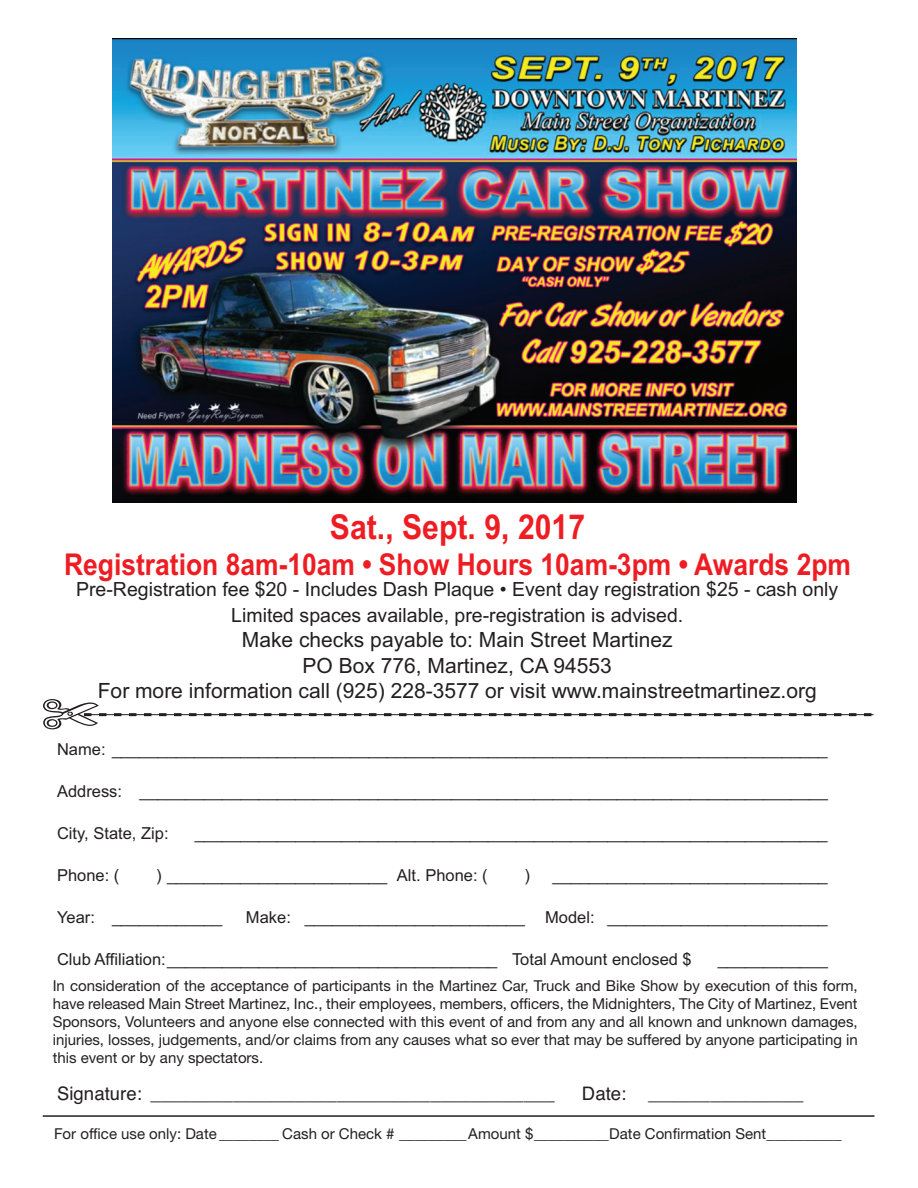
<style>
.page{position:relative;width:918px;height:1188px;background:#fff}
.page>*{position:absolute;margin:0;border:0;box-sizing:border-box;transform-origin:0 0}
.t1{font:700 34.35px "Arial";color:#ee1d23;scale:.88 1}
.t2{font:700 30px "Arial";color:#ee1d23;scale:.88 1}
.t3{font:21px/25.5px "Arial";color:#231f20;text-align:center}
.t4{font:19.5px/25.5px "Arial";color:#231f20;text-align:center}
.t5{font:18.6px "Helvetica";color:#231f20}
.t6{font:16.5px "Arial";color:#231f20}
.t7{font:15px/18px "Helvetica Neue";color:#231f20;text-align:justify}
</style>
<div class="page">
<img style="left:112px;top:39px;width:684px;height:463px">
<hr style="left:43px;top:1115px;width:832px;height:2px;background:#231f20">
<svg style="left:83px;top:713px;width:791px;height:4px"></svg>
<h1 class="t1" style="left:330px;top:514px;width:292px">Sat., Sept. 9, 2017</h1>
<h2 class="t2" style="left:64px;top:554px;width:896px">Registration 8am-10am • Show Hours 10am-3pm • Awards 2pm</h2>
<h3 class="t4" style="left:76px;top:579px;width:764px">Pre-Registration fee $20 - Includes Dash Plaque • Event day registration $25 - cash only<br>Limited spaces available, pre-registration is advised.</h3>
<h3 class="t3" style="left:98px;top:629px;width:720px">Make checks payable to: Main Street Martinez<br>PO Box 776, Martinez, CA 94553<br>For more information call (925) 228-3577 or visit www.mainstreetmartinez.org</h3>
<p class="t6" style="left:57px;top:744px;width:772px">Name: ______________________________________________________________________________</p>
<p class="t6" style="left:57px;top:786px;width:772px">Address: ___________________________________________________________________________</p>
<p class="t6" style="left:57px;top:828px;width:113px">City, State, Zip:</p>
<p class="t6" style="left:195px;top:828px;width:635px">_____________________________________________________________________</p>
<p class="t6" style="left:57px;top:869px;width:64px">Phone: (</p>
<p class="t6" style="left:156px;top:869px;width:333px">) ________________________ Alt. Phone: (</p>
<p class="t6" style="left:524px;top:869px;width:7px">)</p>
<p class="t6" style="left:553px;top:869px;width:277px">______________________________</p>
<p class="t6" style="left:57px;top:911px;width:167px">Year: ____________</p>
<p class="t6" style="left:246px;top:911px;width:583px">Make: ________________________ Model: ________________________</p>
<p class="t6" style="left:57px;top:953px;width:636px">Club Affiliation:____________________________________ Total Amount enclosed $</p>
<p class="t6" style="left:718px;top:953px;width:112px">____________</p>
<p class="t7" style="left:53px;top:978px;width:807px">In consideration of the acceptance of participants in the Martinez Car, Truck and Bike Show by execution of this form, have released Main Street Martinez, Inc., their employees, members, officers, the Midnighters, The City of Martinez, Event Sponsors, Volunteers and anyone else connected with this event of and from any and all known and unknown damages, injuries, losses, judgements, and/or claims from any causes what so ever that may be suffered by anyone participating in this event or by any spectators.</p>
<p class="t5" style="left:57px;top:1082px;width:499px">Signature: _______________________________________</p>
<p class="t5" style="left:582px;top:1082px;width:223px">Date: _______________</p>
<p class="t7" style="left:54px;top:1126px;width:789px">For office use only: Date ________ Cash or Check # _________Amount $__________Date Confirmation Sent__________</p>
</div>
